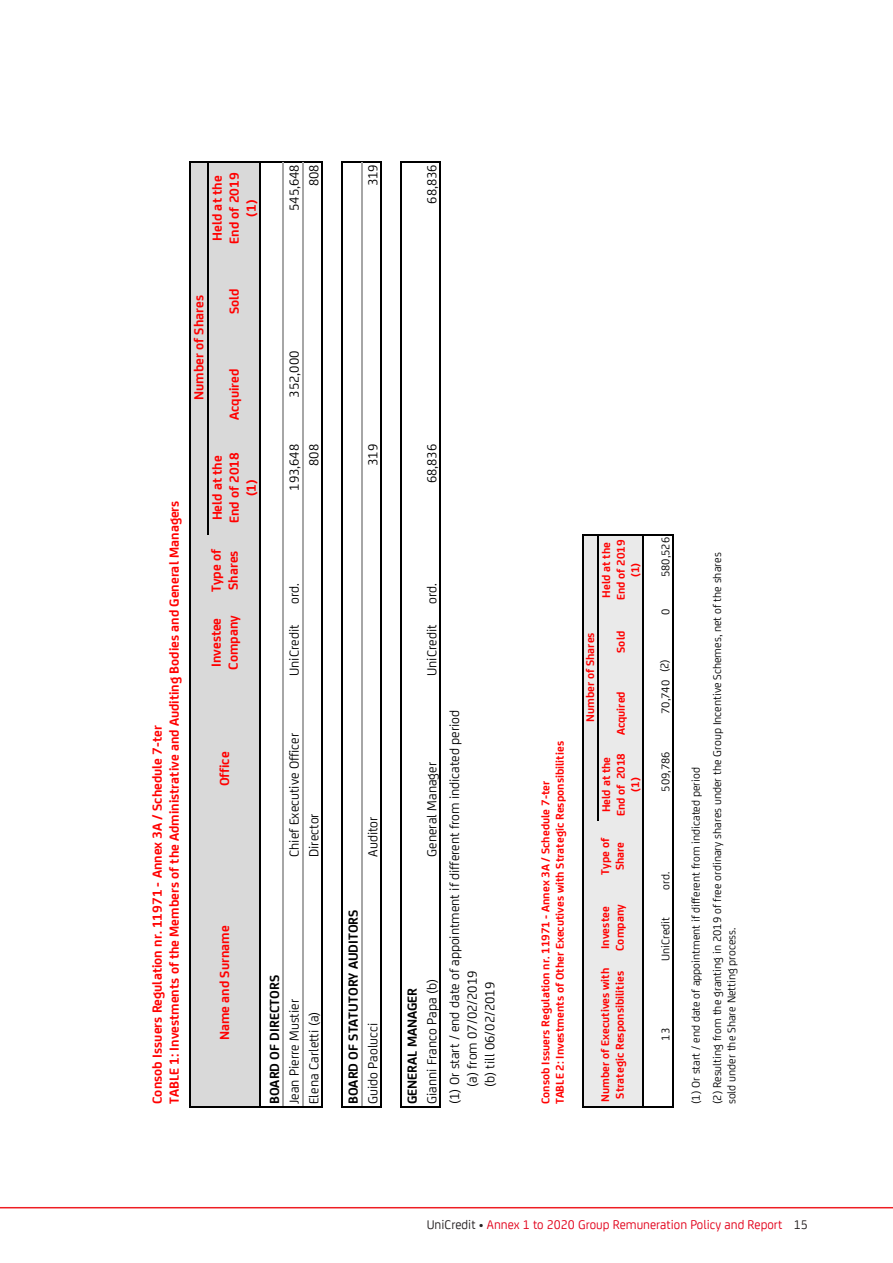
<style>
.page{position:relative;width:893px;height:1263px;background:#fff}
.page>*{position:absolute;margin:0;border:0;box-sizing:border-box;transform-origin:0 0}
.t1{font:14.25px/19.6px "Uni Credit";color:#000}
.t2{font:700 14.25px/17px "Uni Credit";color:#f00}
.t3{font:700 14.25px/19.6px "Uni Credit";letter-spacing:-.005em;color:#000}
.t4{font:13.5px "Uni Credit";color:#e2001a}
.t5{font:700 12.15px/14.5px "Uni Credit";color:#f00;text-align:center}
.t6{font:12.15px/21.1px "Uni Credit";color:#000}
.s1{font-weight:700}
.s2{font-weight:400}
.s3{color:#231f20}
</style>
<div class="page">
<hr style="left:0;top:1207px;width:893px;height:1px;background:#ee1d23">
<div style="left:190px;top:162px;width:71px;height:945px;background:#d9d9d9"></div>
<hr style="left:189px;top:1106px;width:134px;height:1px;background:#000">
<hr style="left:191px;top:161px;width:132px;height:1px;background:#000">
<hr style="left:341px;top:1106px;width:41px;height:1px;background:#000">
<hr style="left:343px;top:161px;width:39px;height:1px;background:#000">
<hr style="left:400px;top:1106px;width:41px;height:1px;background:#000">
<hr style="left:402px;top:161px;width:39px;height:1px;background:#000">
<hr style="left:189px;top:161px;width:2px;height:945px;background:#000">
<hr style="left:207px;top:161px;width:1px;height:374px;background:#000">
<hr style="left:260px;top:161px;width:1px;height:945px;background:#000">
<hr style="left:282px;top:162px;width:2px;height:944px;background:#a6a6a6">
<hr style="left:302px;top:162px;width:1px;height:944px;background:#a6a6a6">
<hr style="left:322px;top:161px;width:1px;height:945px;background:#000">
<hr style="left:341px;top:161px;width:2px;height:945px;background:#000">
<hr style="left:361px;top:162px;width:1px;height:944px;background:#a6a6a6">
<hr style="left:381px;top:161px;width:1px;height:945px;background:#000">
<hr style="left:400px;top:161px;width:2px;height:945px;background:#000">
<hr style="left:440px;top:161px;width:1px;height:945px;background:#000">
<div style="left:582px;top:534px;width:61px;height:572px;background:#eaeaea"></div>
<hr style="left:582px;top:1106px;width:91px;height:1px;background:#000">
<hr style="left:583px;top:534px;width:90px;height:1px;background:#000">
<hr style="left:582px;top:534px;width:1px;height:572px;background:#000">
<hr style="left:597px;top:534px;width:1px;height:287px;background:#000">
<hr style="left:643px;top:534px;width:1px;height:572px;background:#000">
<hr style="left:672px;top:534px;width:1px;height:572px;background:#000">
<p class="t2" style="left:208px;top:244px;width:73px;text-align:center;rotate:-90deg">Held at the<br>End of 2019 (1)</p>
<p class="t1" style="left:283px;top:211px;width:48px;rotate:-90deg">545,648</p>
<p class="t1" style="left:303px;top:186px;width:24px;rotate:-90deg">808</p>
<p class="t2" style="left:148px;top:1104px;width:605px;rotate:-90deg">Consob Issuers Regulation nr. 11971 - Annex 3A / Schedule 7-ter<br>TABLE 1: Investments of the Members of the Administrative and Auditing Bodies and General Managers</p>
<p class="t2" style="left:189px;top:400px;width:106px;rotate:-90deg">Number of Shares</p>
<p class="t2" style="left:225px;top:314px;width:27px;rotate:-90deg">Sold</p>
<p class="t2" style="left:225px;top:420px;width:53px;rotate:-90deg">Acquired</p>
<p class="t2" style="left:208px;top:523px;width:73px;text-align:center;rotate:-90deg">Held at the<br>End of 2018 (1)</p>
<p class="t2" style="left:207px;top:592px;width:45px;rotate:-90deg">Type of<br>Shares</p>
<p class="t2" style="left:207px;top:670px;width:56px;rotate:-90deg">Investee<br>Company</p>
<p class="t2" style="left:215px;top:786px;width:36px;rotate:-90deg">Office</p>
<p class="t1" style="left:283px;top:398px;width:48px;rotate:-90deg">352,000</p>
<p class="t1" style="left:283px;top:491px;width:48px;rotate:-90deg">193,648</p>
<p class="t1" style="left:303px;top:466px;width:24px;rotate:-90deg">808</p>
<p class="t1" style="left:283px;top:604px;width:22px;rotate:-90deg">ord.</p>
<p class="t1" style="left:283px;top:676px;width:53px;rotate:-90deg">UniCredit</p>
<p class="t1" style="left:283px;top:857px;width:125px;rotate:-90deg">Chief Executive Officer</p>
<p class="t1" style="left:303px;top:857px;width:45px;rotate:-90deg">Director</p>
<p class="t2" style="left:215px;top:1040px;width:116px;rotate:-90deg">Name and Surname</p>
<p class="t1" style="left:264px;top:1104px;width:131px;rotate:-90deg"><span class="s1">BOARD OF DIRECTORS<br></span>Jean Pierre Mustier</p>
<p class="t1" style="left:303px;top:1104px;width:94px;rotate:-90deg">Elena Carletti (a)</p>
<p class="t1" style="left:362px;top:186px;width:24px;rotate:-90deg">319</p>
<p class="t1" style="left:362px;top:466px;width:24px;rotate:-90deg">319</p>
<p class="t1" style="left:362px;top:857px;width:42px;rotate:-90deg">Auditor</p>
<p class="t3" style="left:342px;top:1104px;width:196px;rotate:-90deg">BOARD OF STATUTORY AUDITORS<br><span class="s2">Guido Paolucci</span></p>
<p class="t1" style="left:421px;top:204px;width:41px;rotate:-90deg">68,836</p>
<p class="t1" style="left:421px;top:483px;width:41px;rotate:-90deg">68,836</p>
<p class="t1" style="left:421px;top:604px;width:22px;rotate:-90deg">ord.</p>
<p class="t1" style="left:421px;top:676px;width:53px;rotate:-90deg">UniCredit</p>
<p class="t1" style="left:421px;top:857px;width:96px;rotate:-90deg">General Manager</p>
<p class="t1" style="left:401px;top:1104px;width:127px;rotate:-90deg"><span class="s1">GENERAL MANAGER<br></span>Gianni Franco Papa (b)</p>
<p class="t1" style="left:444px;top:1104px;width:396px;rotate:-90deg">(1) Or start / end date of appointment if different from indicated period</p>
<p class="t1" style="left:462px;top:1087px;width:118px;line-height:17.5px;rotate:-90deg">(a) from 07/02/2019 (b) till 06/02/2019</p>
<p class="t5" style="left:537px;top:1104px;width:364px;text-align:left;rotate:-90deg">Consob Issuers Regulation nr. 11971 - Annex 3A / Schedule 7-ter<br>TABLE 2: Investments of Other Executives with Strategic Responsibilities</p>
<p class="t5" style="left:598px;top:600px;width:62px;rotate:-90deg">Held at the<br>End of 2019 (1)</p>
<p class="t5" style="left:582px;top:722px;width:91px;rotate:-90deg">Number of Shares</p>
<p class="t5" style="left:613px;top:653px;width:24px;rotate:-90deg">Sold</p>
<p class="t5" style="left:613px;top:735px;width:46px;rotate:-90deg">Acquired</p>
<p class="t5" style="left:598px;top:816px;width:65px;rotate:-90deg">Held at the<br>End of 2018 (1)</p>
<p class="t5" style="left:597px;top:874px;width:38px;rotate:-90deg">Type of<br>Share</p>
<p class="t5" style="left:597px;top:951px;width:48px;text-align:left;rotate:-90deg">Investee<br>Company</p>
<p class="t5" style="left:597px;top:1102px;width:135px;rotate:-90deg">Number of Executives with</p>
<p class="t5" style="left:612px;top:1098px;width:129px;rotate:-90deg">Strategic Responsibilities</p>
<p class="t6" style="left:654px;top:577px;width:42px;rotate:-90deg">580,526</p>
<p class="t6" style="left:654px;top:615px;width:8px;rotate:-90deg">0</p>
<p class="t6" style="left:653px;top:672px;width:15px;rotate:-90deg">(2)</p>
<p class="t6" style="left:654px;top:714px;width:35px;rotate:-90deg">70,740</p>
<p class="t6" style="left:654px;top:792px;width:42px;rotate:-90deg">509,786</p>
<p class="t6" style="left:654px;top:890px;width:19px;rotate:-90deg">ord.</p>
<p class="t6" style="left:654px;top:961px;width:45px;rotate:-90deg">UniCredit</p>
<p class="t6" style="left:654px;top:1041px;width:14px;rotate:-90deg">13</p>
<p class="t6" style="left:684px;top:1104px;width:553px;rotate:-90deg">(1) Or start / end date of appointment if different from indicated period<br>(2) Resulting from the granting in 2019 of free ordinary shares under the Group Incentive Schemes, net of the shares</p>
<p class="t6" style="left:720px;top:1104px;width:178px;rotate:-90deg">sold under the Share Netting process.</p>
<p class="t4" style="left:427px;top:1215px;width:383px"><span class="s3">UniCredit •</span> Annex 1 to 2020 Group Remuneration Policy and Report <span class="s3">15</span></p>
</div>
